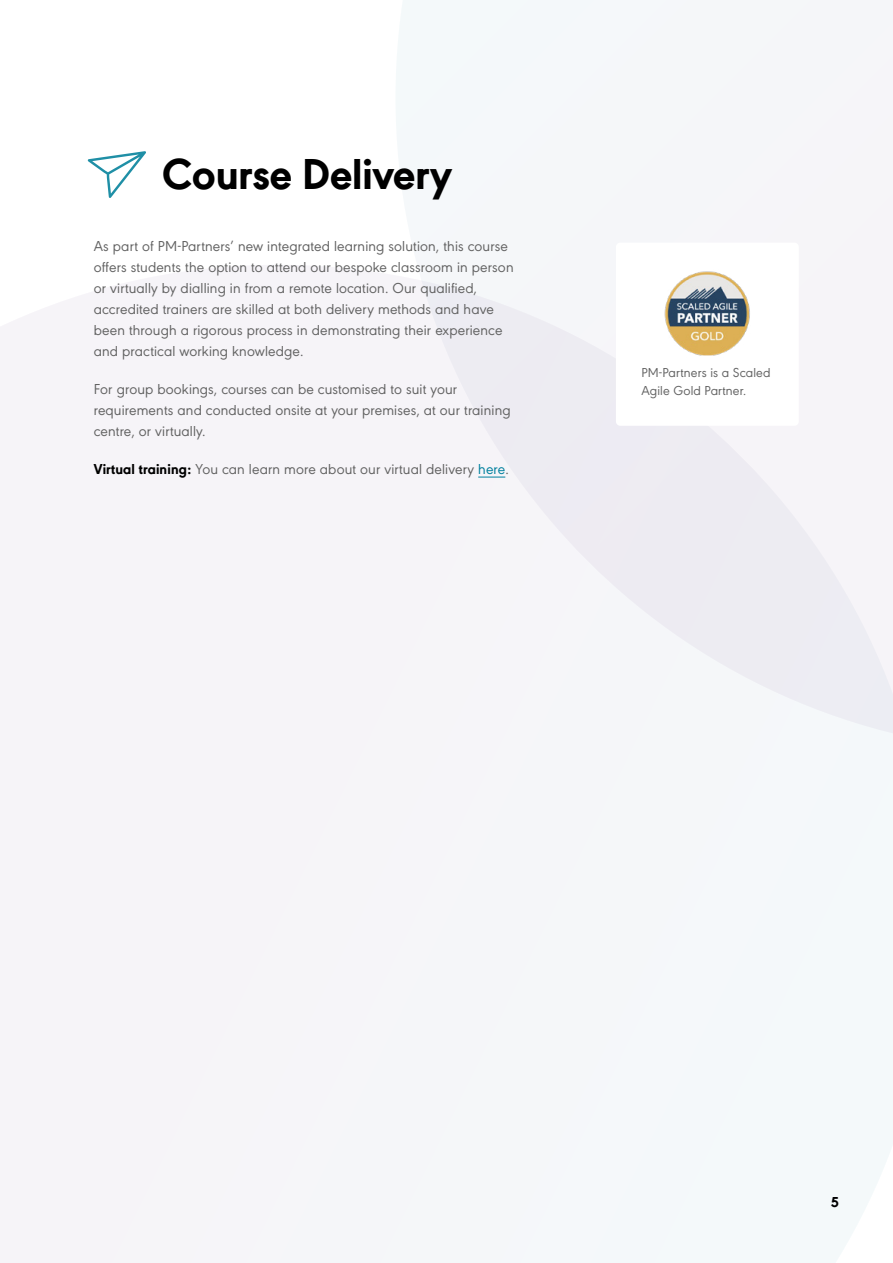
<style>
.page{position:relative;width:893px;height:1263px;background:#fff}
.page>*{position:absolute;margin:0;border:0;box-sizing:border-box;transform-origin:0 0}
.t1{font:800 45px "URW Geometric";color:#000}
.t2{font:15px/21px "URW Geometric";letter-spacing:.01em;color:#626262}
.t3{font:800 15px "URW Geometric";color:#000}
.t4{font:13.5px/18px "URW Geometric";letter-spacing:.01em;color:#626262}
.s1{font-weight:800;color:#000}
.s2{color:#00809e}
</style>
<div class="page">
<div style="left:0;top:265px;width:893px;height:998px;background:#f6f5f8"></div>
<svg style="left:395px;top:0;width:498px;height:752px"></svg>
<svg style="left:478px;top:477px;width:27px;height:1px"></svg>
<svg style="left:88px;top:151px;width:58px;height:47px"></svg>
<div style="left:616px;top:243px;width:183px;height:183px;background:#fff;border-radius:4px"></div>
<img style="left:664px;top:271px;width:86px;height:85px">
<h1 class="t1" style="left:162px;top:141px;width:291px">Course Delivery</h1>
<p class="t2" style="left:94px;top:234px;width:421px">As part of PM-Partners’ new integrated learning solution, this course offers students the option to attend our bespoke classroom in person or virtually by dialling in from a remote location. Our qualified, accredited trainers are skilled at both delivery methods and have been through a rigorous process in demonstrating their experience and practical working knowledge.</p>
<p class="t2" style="left:94px;top:377px;width:418px">For group bookings, courses can be customised to suit your requirements and conducted onsite at your premises, at our training centre, or virtually.</p>
<p class="t2" style="left:94px;top:457px;width:416px"><span class="s1">Virtual training:</span> You can learn more about our virtual delivery <span class="s2">here</span>.</p>
<p class="t4" style="left:641px;top:362px;width:131px">PM-Partners is a Scaled<br>Agile Gold Partner.</p>
<p class="t3" style="left:831px;top:1191px;width:10px">5</p>
</div>
